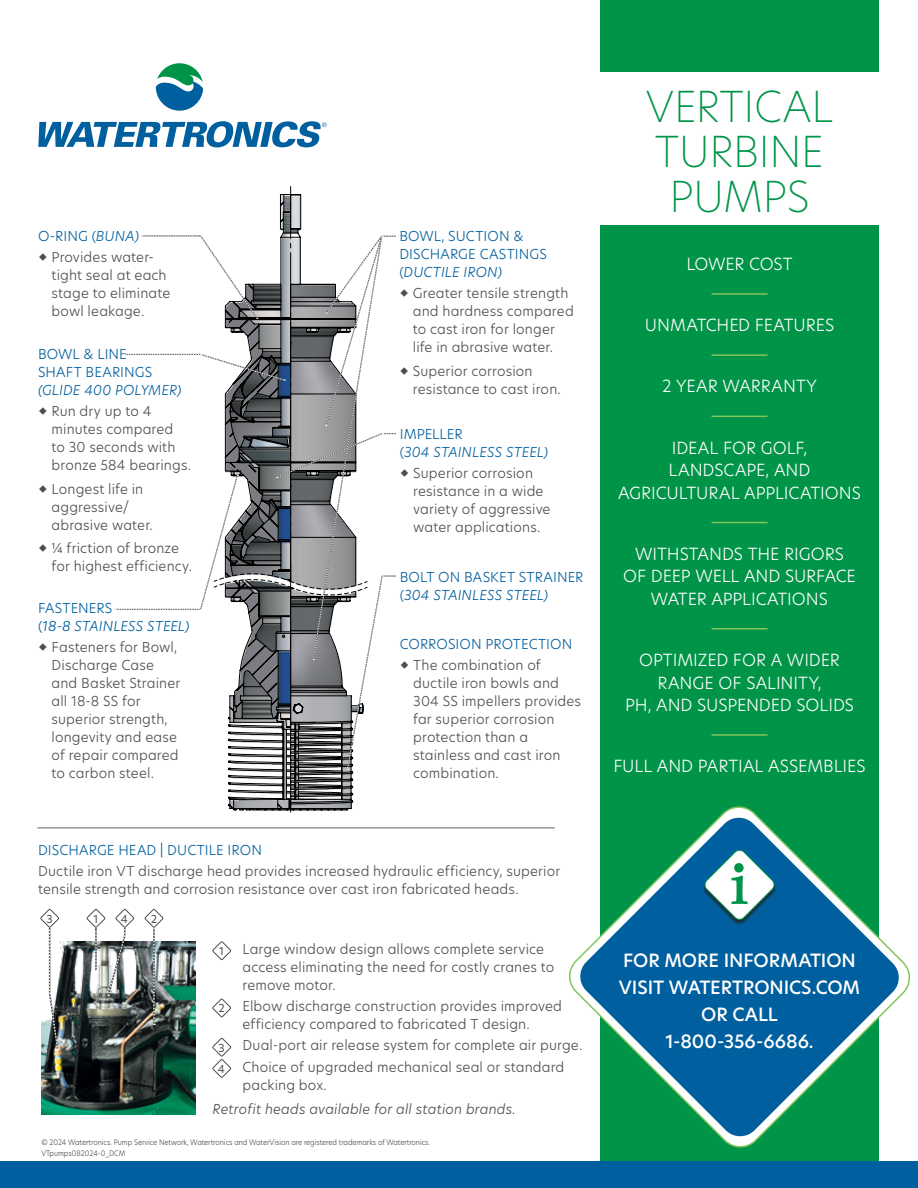
<style>
.page{position:relative;width:918px;height:1188px;background:#fff}
.page>*{position:absolute;margin:0;border:0;box-sizing:border-box;transform-origin:0 0}
.t1{font:200 42px/45px "New Hero";letter-spacing:-.02em;color:#009448;text-align:center}
.t2{font:500 18px/27px "New Hero";letter-spacing:-.005em;color:#fff;text-align:center}
.t3{font:300 16.5px/22.5px "New Hero";letter-spacing:-.005em;color:#fff;text-align:center}
.t4{font:300 13.5px/18px "New Hero";letter-spacing:.01em;color:#4d4d4f}
.t5{font:300 13.5px/18px "New Hero";letter-spacing:.01em;color:#005f9e}
.t6{font:italic 300 13.5px/18px "New Hero";letter-spacing:.005em;color:#005f9e}
.t7{font:italic 300 13.5px "New Hero";letter-spacing:.01em;color:#4d4d4f}
.t8{font:10.8px "New Hero";color:#4d4d4f}
.t9{font:300 7.5px/10.5px "New Hero";letter-spacing:-.01em;color:#4d4d4f;scale:.93 1}
.s1{color:#005f9e}
.s2{font-style:italic;color:#005f9e}
.s3{font-style:normal}
.s4{font-style:italic}
</style>
<div class="page">
<div style="left:0;top:1161px;width:918px;height:27px;background:#005f9e"></div>
<svg style="left:156px;top:63px;width:47px;height:48px"></svg>
<svg style="left:38px;top:121px;width:289px;height:26px"></svg>
<div style="left:600px;top:226px;width:279px;height:935px;background:#009448"></div>
<hr style="left:712px;top:293px;width:56px;height:2px;background:#82c55b">
<hr style="left:712px;top:354px;width:56px;height:2px;background:#82c55b">
<hr style="left:712px;top:416px;width:56px;height:1px;background:#82c55b">
<hr style="left:712px;top:522px;width:56px;height:1px;background:#82c55b">
<hr style="left:712px;top:628px;width:56px;height:1px;background:#82c55b">
<hr style="left:712px;top:734px;width:56px;height:2px;background:#82c55b">
<div style="left:600px;top:0;width:279px;height:71px;background:#009448"></div>
<hr style="left:37px;top:828px;width:518px;height:1px;background:#636466">
<div style="left:212px;top:941px;width:19px;height:19px;border:1px solid #4d4d4f;border-radius:8px"></div>
<div style="left:212px;top:999px;width:19px;height:18px;border:1px solid #4d4d4f;border-radius:8px"></div>
<div style="left:212px;top:1038px;width:19px;height:19px;border:1px solid #4d4d4f;border-radius:8px"></div>
<div style="left:212px;top:1059px;width:19px;height:19px;border:1px solid #4d4d4f;border-radius:8px"></div>
<img style="left:41px;top:941px;width:154px;height:173px">
<svg style="left:95px;top:928px;width:2px;height:43px"></svg>
<svg style="left:48px;top:928px;width:11px;height:123px"></svg>
<svg style="left:106px;top:928px;width:20px;height:69px"></svg>
<svg style="left:153px;top:928px;width:2px;height:97px"></svg>
<div style="left:40px;top:909px;width:19px;height:19px;border:1px solid #4d4d4f;border-radius:8px"></div>
<div style="left:87px;top:909px;width:18px;height:19px;border:1px solid #4d4d4f;border-radius:8px"></div>
<div style="left:115px;top:909px;width:19px;height:19px;border:1px solid #4d4d4f;border-radius:8px"></div>
<div style="left:145px;top:909px;width:18px;height:19px;border:1px solid #4d4d4f;border-radius:8px"></div>
<svg style="left:569px;top:806px;width:341px;height:342px"></svg>
<svg style="left:578px;top:816px;width:323px;height:322px;fill:#005f9e"></svg>
<div style="left:704px;top:851px;width:72px;height:73px;background:#231f20;opacity:.75"></div>
<svg style="left:705px;top:850px;width:69px;height:70px;background:#7cafc0"></svg>
<svg style="left:114px;top:187px;width:282px;height:624px"></svg>
<p class="t4" style="left:52px;top:225px;width:104px;line-height:21.3px;text-indent:-14px"><span class="s1">O-RING (</span><span class="s2">BUNA)<br></span>Provides water-</p>
<p class="t4" style="left:52px;top:266px;width:120px">tight seal at each stage to eliminate bowl leakage.</p>
<p class="t5" style="left:38px;top:345px;width:116px">BOWL &amp; LINE<br>SHAFT BEARINGS</p>
<p class="t6" style="left:38px;top:381px;width:145px">(GLIDE 400 POLYMER)</p>
<p class="t4" style="left:52px;top:402px;width:141px">Run dry up to 4 minutes compared<br>to 30 seconds with bronze 584 bearings.</p>
<p class="t4" style="left:52px;top:479px;width:103px">Longest life in aggressive/ abrasive water.</p>
<p class="t4" style="left:52px;top:539px;width:142px">¼ friction of bronze for highest efficiency.</p>
<p class="t6" style="left:38px;top:599px;width:153px"><span class="s3">FASTENERS<br>(</span>18-8 STAINLESS STEEL)</p>
<p class="t4" style="left:52px;top:638px;width:130px">Fasteners for Bowl,<br>Discharge Case and Basket Strainer all 18-8 SS for superior strength, longevity and ease of repair compared to carbon steel.</p>
<p class="t5" style="left:399px;top:227px;width:149px">BOWL, SUCTION &amp;<br>DISCHARGE CASTINGS (<span class="s4">DUCTILE IRON)</span></p>
<p class="t4" style="left:413px;top:284px;width:162px">Greater tensile strength and hardness compared to cast iron for longer life in abrasive water.</p>
<p class="t4" style="left:413px;top:362px;width:150px">Superior corrosion resistance to cast iron.</p>
<p class="t6" style="left:400px;top:425px;width:150px"><span class="s3">IMPELLER<br>(</span>304 STAINLESS STEEL)</p>
<p class="t4" style="left:413px;top:464px;width:139px">Superior corrosion resistance in a wide variety of aggressive water applications.</p>
<p class="t5" style="left:400px;top:567px;width:185px">BOLT ON BASKET STRAINER (<span class="s4">304 STAINLESS STEEL)</span></p>
<p class="t5" style="left:400px;top:635px;width:174px">CORROSION PROTECTION</p>
<p class="t4" style="left:413px;top:656px;width:169px">The combination of ductile iron bowls and<br>304 SS impellers provides far superior corrosion protection than a stainless and cast iron combination.</p>
<p class="t5" style="left:38px;top:841px;width:225px">DISCHARGE HEAD | DUCTILE IRON</p>
<p class="t4" style="left:38px;top:862px;width:524px">Ductile iron VT discharge head provides increased hydraulic efficiency, superior tensile strength and corrosion resistance over cast iron fabricated heads.</p>
<p class="t8" style="left:47px;top:911px;width:8px">3</p>
<p class="t8" style="left:93px;top:911px;width:6px">1</p>
<p class="t8" style="left:121px;top:911px;width:9px">4</p>
<p class="t8" style="left:151px;top:911px;width:8px">2</p>
<p class="t8" style="left:219px;top:944px;width:6px">1</p>
<p class="t4" style="left:242px;top:940px;width:313px">Large window design allows complete service access eliminating the need for costly cranes to remove motor.</p>
<p class="t8" style="left:219px;top:1001px;width:8px">2</p>
<p class="t4" style="left:242px;top:997px;width:321px">Elbow discharge construction provides improved efficiency compared to fabricated T design.</p>
<p class="t8" style="left:219px;top:1040px;width:8px">3</p>
<p class="t4" style="left:242px;top:1036px;width:341px">Dual-port air release system for complete air purge.</p>
<p class="t8" style="left:218px;top:1061px;width:9px">4</p>
<p class="t4" style="left:242px;top:1057px;width:323px">Choice of upgraded mechanical seal or standard packing box.</p>
<p class="t7" style="left:212px;top:1100px;width:305px">Retrofit heads available for all station brands.</p>
<p class="t9" style="left:41px;top:1137px;width:420px">© 2024 Watertronics. Pump Service Network, Watertronics and WaterVision are registered trademarks of Watertronics.<br>VTpumps082024-0_DCM</p>
<h1 class="t1" style="left:646px;top:83px;width:189px">VERTICAL<br>TURBINE<br>PUMPS</h1>
<p class="t3" style="left:686px;top:252px;width:108px">LOWER COST</p>
<p class="t3" style="left:645px;top:314px;width:191px">UNMATCHED FEATURES</p>
<p class="t3" style="left:662px;top:375px;width:156px">2 YEAR WARRANTY</p>
<p class="t3" style="left:618px;top:436px;width:244px">IDEAL FOR GOLF,<br>LANDSCAPE, AND<br>AGRICULTURAL APPLICATIONS</p>
<p class="t3" style="left:623px;top:542px;width:234px">WITHSTANDS THE RIGORS<br>OF DEEP WELL AND SURFACE<br>WATER APPLICATIONS</p>
<p class="t3" style="left:625px;top:648px;width:231px">OPTIMIZED FOR A WIDER<br>RANGE OF SALINITY,<br>PH, AND SUSPENDED SOLIDS</p>
<p class="t3" style="left:613px;top:755px;width:254px">FULL AND PARTIAL ASSEMBLIES</p>
<h2 class="t2" style="left:619px;top:946px;width:243px">FOR MORE INFORMATION<br>VISIT WATERTRONICS.COM<br>OR CALL<br>1-800-356-6686.</h2>
</div>
